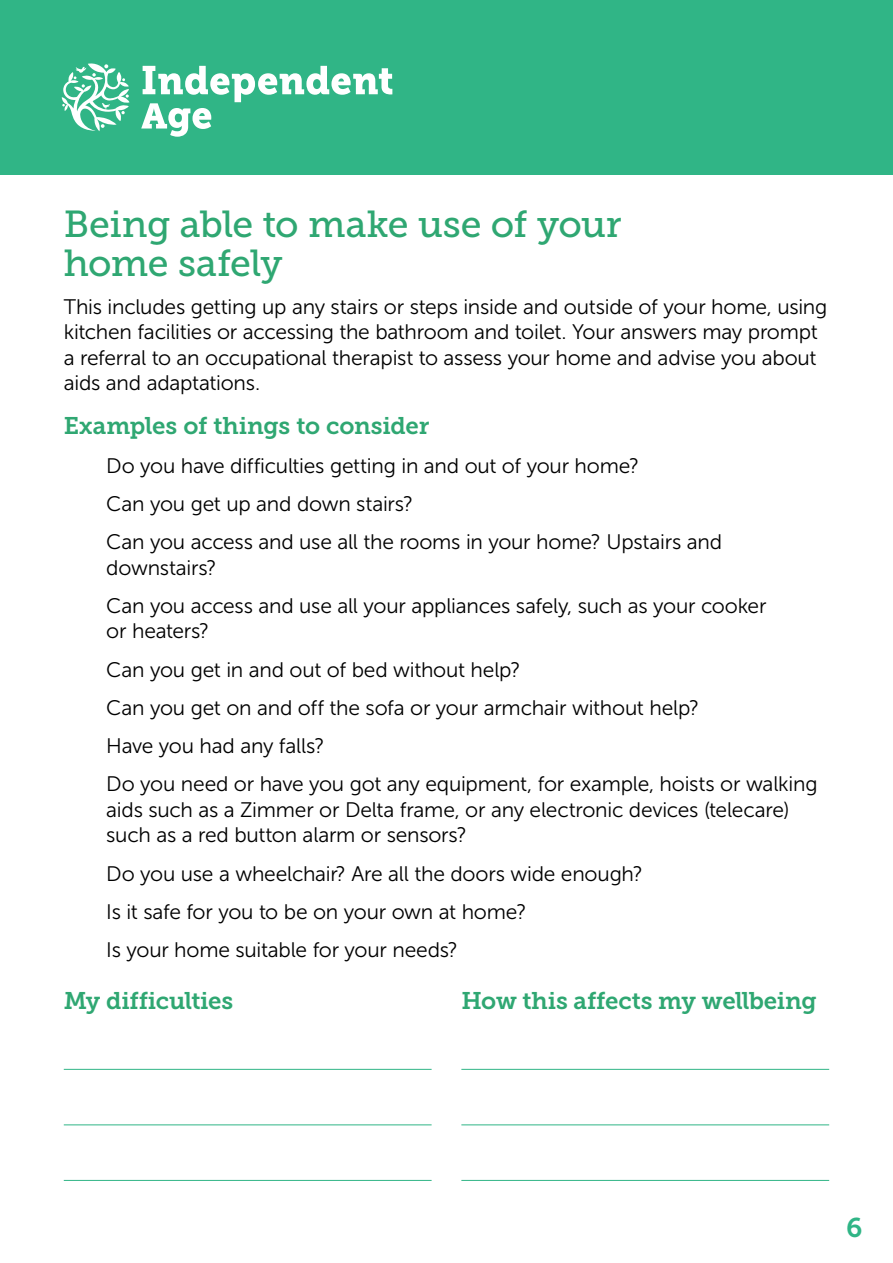
<style>
.page{position:relative;width:893px;height:1263px;background:#fff}
.page>*{position:absolute;margin:0;border:0;box-sizing:border-box;transform-origin:0 0}
.t1{font:37.5px/39px "Museo Slab 500";letter-spacing:-.015em;color:#2fa772}
.t2{font:27px "Museo Slab 700";color:#30b586}
.t3{font:24px "Museo Slab 700";letter-spacing:-.01em;color:#2fa772}
.t4{font:21px/25.5px "Museo Sans 300";letter-spacing:-.01em;color:#000}
</style>
<div class="page">
<div style="left:0;top:0;width:893px;height:174px;background:#30b586"></div>
<svg style="left:62px;top:63px;width:68px;height:68px"></svg>
<svg style="left:141px;top:66px;width:251px;height:71px"></svg>
<hr style="left:64px;top:1069px;width:368px;height:1px;background:#30b586">
<hr style="left:64px;top:1124px;width:368px;height:1px;background:#30b586">
<hr style="left:64px;top:1180px;width:368px;height:1px;background:#30b586">
<hr style="left:461px;top:1069px;width:368px;height:1px;background:#30b586">
<hr style="left:461px;top:1124px;width:368px;height:1px;background:#30b586">
<hr style="left:461px;top:1180px;width:368px;height:1px;background:#30b586">
<h2 class="t1" style="left:64px;top:204px;width:559px">Being able to make use of your home safely</h2>
<p class="t4" style="left:64px;top:294px;width:765px">This includes getting up any stairs or steps inside and outside of your home, using kitchen facilities or accessing the bathroom and toilet. Your answers may prompt a referral to an occupational therapist to assess your home and advise you about aids and adaptations.</p>
<h3 class="t3" style="left:64px;top:412px;width:367px">Examples of things to consider</h3>
<p class="t4" style="left:106px;top:453px;width:535px">Do you have difficulties getting in and out of your home?</p>
<p class="t4" style="left:106px;top:491px;width:308px">Can you get up and down stairs?</p>
<p class="t4" style="left:106px;top:529px;width:617px">Can you access and use all the rooms in your home? Upstairs and downstairs?</p>
<p class="t4" style="left:106px;top:593px;width:662px">Can you access and use all your appliances safely, such as your cooker or heaters?</p>
<p class="t4" style="left:106px;top:657px;width:416px">Can you get in and out of bed without help?</p>
<p class="t4" style="left:106px;top:695px;width:595px">Can you get on and off the sofa or your armchair without help?</p>
<p class="t4" style="left:106px;top:733px;width:220px">Have you had any falls?</p>
<p class="t4" style="left:106px;top:771px;width:713px">Do you need or have you got any equipment, for example, hoists or walking aids such as a Zimmer or Delta frame, or any electronic devices (telecare) such as a red button alarm or sensors?</p>
<p class="t4" style="left:106px;top:861px;width:538px">Do you use a wheelchair? Are all the doors wide enough?</p>
<p class="t4" style="left:106px;top:899px;width:422px">Is it safe for you to be on your own at home?</p>
<p class="t4" style="left:106px;top:937px;width:353px">Is your home suitable for your needs?</p>
<h3 class="t3" style="left:64px;top:987px;width:171px">My difficulties</h3>
<h3 class="t3" style="left:461px;top:987px;width:357px">How this affects my wellbeing</h3>
<p class="t2" style="left:846px;top:1213px;width:18px">6</p>
</div>
